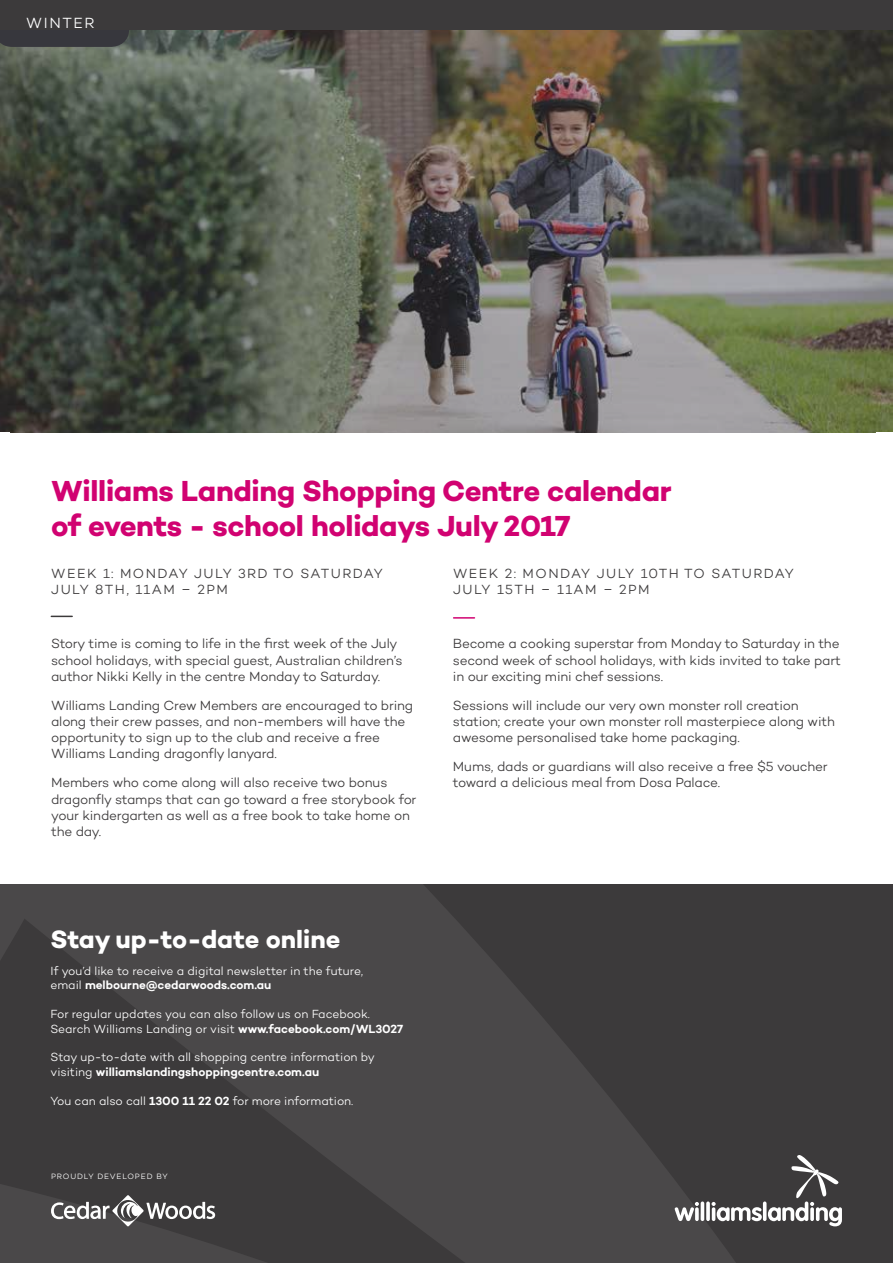
<style>
.page{position:relative;width:893px;height:1263px;background:#fff}
.page>*{position:absolute;margin:0;border:0;box-sizing:border-box;transform-origin:0 0}
.t1{font:700 29.55px/35.4px "Campton";letter-spacing:-.015em;color:#d10271}
.t2{font:700 25.5px "Campton";letter-spacing:-.005em;color:#fff}
.t3{font:300 15px "Campton";letter-spacing:.11em;color:#fff}
.t4{font:300 13.5px/16.2px "Campton";letter-spacing:-.015em;color:#3c3a3b}
.t5{font:300 13.5px/16.2px "Campton";letter-spacing:.1em;color:#3c3a3b}
.t6{font:300 13.5px/16.2px "Campton";letter-spacing:.105em;color:#3c3a3b}
.t7{font:300 12px/14.4px "Campton";letter-spacing:-.005em;color:#fff}
.t8{font:300 7.95px "Campton";letter-spacing:.105em;color:#fff}
.s1{font-weight:600}
</style>
<div class="page">
<svg style="left:0;top:884px;width:893px;height:379px;background:#424041"></svg>
<svg style="left:51px;top:616px;width:21px;height:1px"></svg>
<hr style="left:454px;top:617px;width:20px;height:2px;background:#d10271">
<img style="left:0;top:30px;width:893px;height:403px">
<svg style="left:675px;top:1202px;width:24px;height:19px"></svg>
<svg style="left:695px;top:1207px;width:4px;height:14px"></svg>
<hr style="left:701px;top:1201px;width:3px;height:20px;background:#fff;border-radius:2px">
<svg style="left:706px;top:1201px;width:4px;height:20px"></svg>
<svg style="left:712px;top:1202px;width:50px;height:19px"></svg>
<hr style="left:763px;top:1201px;width:3px;height:20px;background:#fff;border-radius:2px">
<svg style="left:768px;top:1155px;width:74px;height:71px"></svg>
<div style="left:0;top:0;width:893px;height:30px;background:#3c3a3b"></div>
<svg style="left:51px;top:1195px;width:164px;height:31px"></svg>
<p class="t3" style="left:26px;top:14px;width:70px">WINTER</p>
<h1 class="t1" style="left:51px;top:473px;width:622px">Williams Landing Shopping Centre calendar of events - school holidays July 2017</h1>
<p class="t6" style="left:51px;top:565px;width:333px">WEEK 1: MONDAY JULY 3RD TO SATURDAY<br>JULY 8TH, 11AM – 2PM</p>
<p class="t5" style="left:453px;top:565px;width:342px">WEEK 2: MONDAY JULY 10TH TO SATURDAY<br>JULY 15TH – 11AM – 2PM</p>
<p class="t4" style="left:51px;top:635px;width:353px">Story time is coming to life in the first week of the July school holidays, with special guest, Australian children’s author Nikki Kelly in the centre Monday to Saturday.</p>
<p class="t4" style="left:51px;top:697px;width:364px">Williams Landing Crew Members are encouraged to bring along their crew passes, and non-members will have the opportunity to sign up to the club and receive a free Williams Landing dragonfly lanyard.</p>
<p class="t4" style="left:51px;top:774px;width:367px">Members who come along will also receive two bonus dragonfly stamps that can go toward a free storybook for your kindergarten as well as a free book to take home on the day.</p>
<h2 class="t2" style="left:51px;top:923px;width:291px">Stay up-to-date online</h2>
<p class="t7" style="left:51px;top:963px;width:314px">If you’d like to receive a digital newsletter in the future, email <span class="s1">melbourne@cedarwoods.com.au</span></p>
<p class="t7" style="left:51px;top:1007px;width:354px">For regular updates you can also follow us on Facebook.<br>Search Williams Landing or visit <span class="s1">www.facebook.com/WL3027</span></p>
<p class="t7" style="left:51px;top:1050px;width:326px">Stay up-to-date with all shopping centre information by visiting <span class="s1">williamslandingshoppingcentre.com.au</span></p>
<p class="t7" style="left:51px;top:1093px;width:304px">You can also call <span class="s1">1300 11 22 02</span> for more information.</p>
<p class="t8" style="left:51px;top:1171px;width:118px">PROUDLY DEVELOPED BY</p>
<p class="t4" style="left:453px;top:635px;width:389px;text-align:justify">Become a cooking superstar from Monday to Saturday in the second week of school holidays, with kids invited to take part in our exciting mini chef sessions.</p>
<p class="t4" style="left:453px;top:697px;width:383px">Sessions will include our very own monster roll creation station; create your own monster roll masterpiece along with awesome personalised take home packaging.</p>
<p class="t4" style="left:453px;top:758px;width:376px">Mums, dads or guardians will also receive a free $5 voucher toward a delicious meal from Dosa Palace.</p>
</div>
